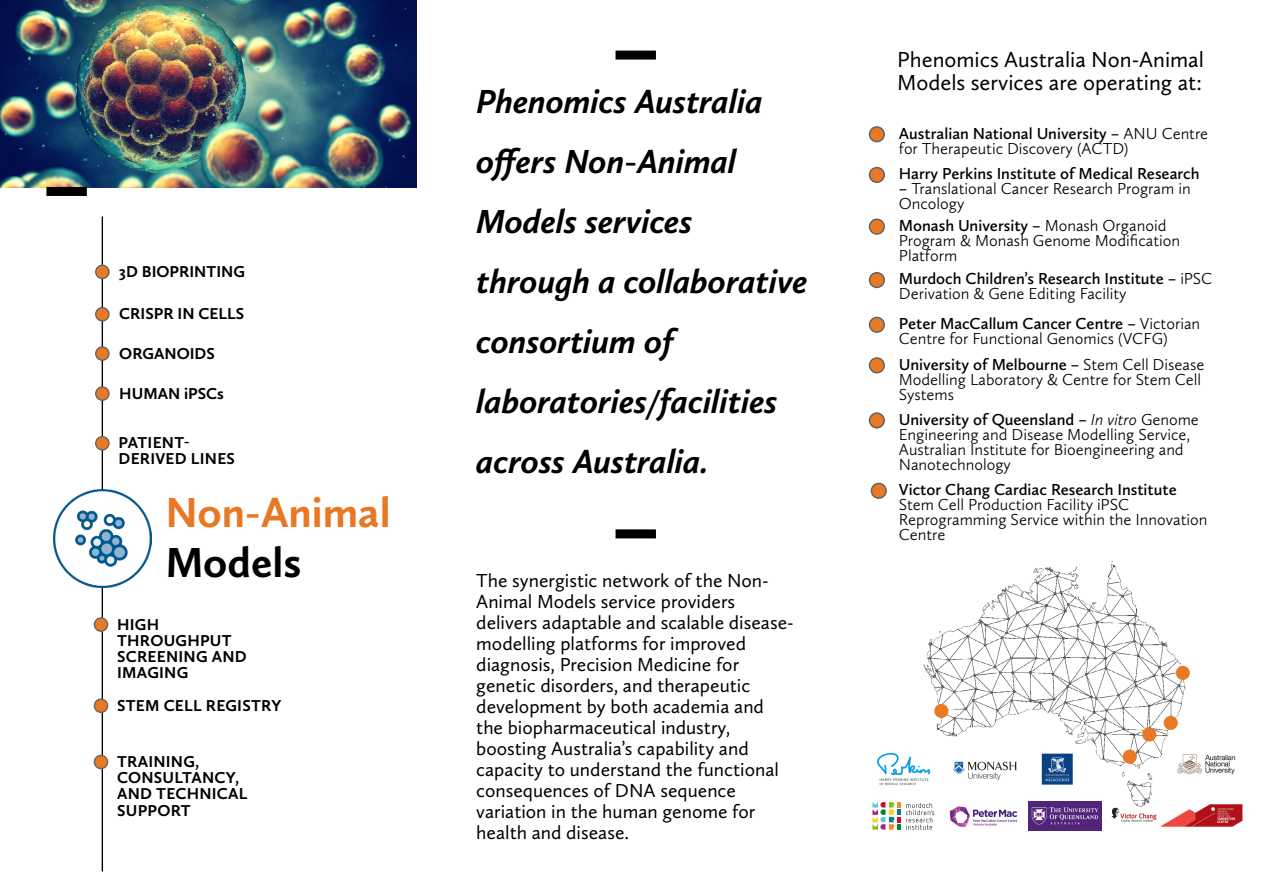
<style>
.page{position:relative;width:1263px;height:893px;background:#fff}
.page>*{position:absolute;margin:0;border:0;box-sizing:border-box;transform-origin:0 0}
.t1{font:700 43.5px "Calluna Sans";color:#e87824}
.t2{font:700 43.5px "Calluna Sans";color:#000}
.t3{font:italic 700 34.5px/60px "Calluna Sans";color:#000}
.t4{font:22.5px/22.5px "Calluna Sans";color:#000}
.t5{font:19.5px/21px "Calluna Sans";color:#000}
.t6{font:300 16.5px/15px "Calluna Sans";color:#000}
.t7{font:600 16.5px/15px "Calluna Sans";color:#000}
.t8{font:700 16.35px/16.2px "Calluna Sans";letter-spacing:.015em;color:#000}
.s1{font-weight:600}
.s2{font-weight:300}
.s3{font-style:italic}
</style>
<div class="page">
<div style="left:615px;top:51px;width:41px;height:9px;background:#000"></div>
<div style="left:615px;top:529px;width:41px;height:9px;background:#000"></div>
<div style="left:869px;top:127px;width:15px;height:15px;background:#e97924;border-radius:50%"></div>
<div style="left:869px;top:126px;width:16px;height:16px;border:2px solid #616464;border-radius:50%"></div>
<div style="left:869px;top:168px;width:15px;height:14px;background:#e97924;border-radius:50%"></div>
<div style="left:869px;top:167px;width:16px;height:16px;border:2px solid #616464;border-radius:50%"></div>
<div style="left:869px;top:219px;width:15px;height:15px;background:#e97924;border-radius:50%"></div>
<div style="left:869px;top:219px;width:16px;height:16px;border:2px solid #616464;border-radius:50%"></div>
<div style="left:869px;top:273px;width:15px;height:14px;background:#e97924;border-radius:50%"></div>
<div style="left:869px;top:272px;width:16px;height:16px;border:2px solid #616464;border-radius:50%"></div>
<div style="left:869px;top:317px;width:15px;height:15px;background:#e97924;border-radius:50%"></div>
<div style="left:869px;top:317px;width:16px;height:16px;border:2px solid #616464;border-radius:50%"></div>
<div style="left:869px;top:358px;width:15px;height:15px;background:#e97924;border-radius:50%"></div>
<div style="left:869px;top:357px;width:16px;height:16px;border:2px solid #616464;border-radius:50%"></div>
<div style="left:869px;top:413px;width:15px;height:15px;background:#e97924;border-radius:50%"></div>
<div style="left:869px;top:412px;width:16px;height:16px;border:2px solid #616464;border-radius:50%"></div>
<div style="left:871px;top:483px;width:15px;height:15px;background:#e97924;border-radius:50%"></div>
<div style="left:871px;top:483px;width:16px;height:16px;border:2px solid #616464;border-radius:50%"></div>
<img style="left:923px;top:561px;width:319px;height:269px">
<div style="left:934px;top:704px;width:14px;height:14px;background:#e97924;border-radius:50%"></div>
<div style="left:1176px;top:666px;width:14px;height:14px;background:#e97924;border-radius:50%"></div>
<div style="left:1164px;top:716px;width:14px;height:14px;background:#e97924;border-radius:50%"></div>
<div style="left:1142px;top:727px;width:14px;height:15px;background:#e97924;border-radius:50%"></div>
<div style="left:1123px;top:750px;width:14px;height:14px;background:#e97924;border-radius:50%"></div>
<img style="left:1028px;top:801px;width:73px;height:30px">
<img style="left:1170px;top:741px;width:72px;height:45px">
<img style="left:948px;top:795px;width:73px;height:35px">
<img style="left:877px;top:746px;width:63px;height:46px">
<img style="left:948px;top:746px;width:129px;height:46px">
<svg style="left:872px;top:802px;width:62px;height:28px"></svg>
<img style="left:0;top:0;width:416px;height:187px">
<hr style="left:102px;top:216px;width:1px;height:655px;background:#000">
<div style="left:96px;top:265px;width:13px;height:13px;background:#e97924;border-radius:50%"></div>
<div style="left:95px;top:265px;width:15px;height:14px;border:1px solid #616464;border-radius:50%"></div>
<svg style="left:96px;top:308px;width:13px;height:13px"></svg>
<div style="left:95px;top:307px;width:15px;height:15px;border:1px solid #616464;border-radius:50%"></div>
<svg style="left:96px;top:347px;width:13px;height:13px"></svg>
<div style="left:95px;top:346px;width:15px;height:15px;border:1px solid #616464;border-radius:50%"></div>
<svg style="left:96px;top:387px;width:13px;height:13px"></svg>
<div style="left:95px;top:386px;width:15px;height:15px;border:1px solid #616464;border-radius:50%"></div>
<div style="left:94px;top:699px;width:14px;height:13px;background:#e97924;border-radius:50%"></div>
<div style="left:94px;top:698px;width:14px;height:15px;border:1px solid #616464;border-radius:50%"></div>
<div style="left:94px;top:755px;width:14px;height:14px;background:#e97924;border-radius:50%"></div>
<div style="left:94px;top:755px;width:14px;height:14px;border:1px solid #616464;border-radius:50%"></div>
<div style="left:94px;top:618px;width:14px;height:13px;background:#e97924;border-radius:50%"></div>
<div style="left:94px;top:617px;width:14px;height:15px;border:1px solid #616464;border-radius:50%"></div>
<div style="left:96px;top:437px;width:13px;height:13px;background:#e97924;border-radius:50%"></div>
<div style="left:95px;top:436px;width:15px;height:14px;border:1px solid #616464;border-radius:50%"></div>
<img style="left:53px;top:490px;width:98px;height:98px">
<div style="left:46px;top:187px;width:41px;height:9px;background:#000"></div>
<p class="t8" style="left:119px;top:263px;width:127px">3D BIOPRINTING</p>
<p class="t8" style="left:119px;top:305px;width:127px">CRISPR IN CELLS</p>
<p class="t8" style="left:119px;top:345px;width:97px">ORGANOIDS</p>
<p class="t8" style="left:119px;top:385px;width:106px">HUMAN iPSCs</p>
<p class="t8" style="left:119px;top:434px;width:118px">PATIENT-<br>DERIVED LINES</p>
<h1 class="t1" style="left:165px;top:486px;width:227px">Non-Animal</h1>
<h1 class="t2" style="left:165px;top:535px;width:137px">Models</h1>
<p class="t8" style="left:117px;top:616px;width:131px">HIGH<br>THROUGHPUT<br>SCREENING AND<br>IMAGING</p>
<p class="t8" style="left:117px;top:697px;width:166px">STEM CELL REGISTRY</p>
<p class="t8" style="left:117px;top:753px;width:132px">TRAINING,<br>CONSULTANCY,<br>AND TECHNICAL<br>SUPPORT</p>
<h2 class="t3" style="left:476px;top:71px;width:333px">Phenomics Australia offers Non-Animal<br>Models services through a collaborative consortium of laboratories/facilities across Australia.</h2>
<p class="t5" style="left:476px;top:569px;width:319px">The synergistic network of the Non-Animal Models service providers delivers adaptable and scalable disease&shy;modelling platforms for improved diagnosis, Precision Medicine for genetic disorders, and therapeutic development by both academia and the biopharmaceutical industry, boosting Australia’s capability and capacity to understand the functional consequences of DNA sequence variation in the human genome for health and disease.</p>
<h3 class="t4" style="left:897px;top:48px;width:308px">Phenomics Australia Non-Animal<br>Models services are operating at:</h3>
<p class="t6" style="left:899px;top:125px;width:311px"><span class="s1">Australian National University –</span> ANU Centre for Therapeutic Discovery (ACTD)</p>
<p class="t7" style="left:899px;top:166px;width:302px">Harry Perkins Institute of Medical Research</p>
<p class="t6" style="left:899px;top:181px;width:293px"><span class="s1">–</span> Translational Cancer Research Program in<br>Oncology</p>
<p class="t6" style="left:899px;top:218px;width:283px"><span class="s1">Monash University –</span> Monash Organoid<br>Program &amp; Monash Genome Modification<br>Platform</p>
<p class="t7" style="left:899px;top:271px;width:315px">Murdoch Children’s Research Institute – <span class="s2">iPSC<br>Derivation &amp; Gene Editing Facility</span></p>
<p class="t6" style="left:899px;top:316px;width:303px"><span class="s1">Peter MacCallum Cancer Centre –</span> Victorian<br>Centre for Functional Genomics (VCFG)</p>
<p class="t6" style="left:899px;top:356px;width:307px"><span class="s1">University of Melbourne –</span> Stem Cell Disease<br>Modelling Laboratory &amp; Centre for Stem Cell<br>Systems</p>
<p class="t6" style="left:899px;top:411px;width:302px"><span class="s1">University of Queensland –</span> <span class="s3">In vitro</span> Genome Engineering and Disease Modelling Service, Australian Institute for Bioengineering and Nanotechnology</p>
<p class="t7" style="left:899px;top:482px;width:279px">Victor Chang Cardiac Research Institute</p>
<p class="t6" style="left:899px;top:497px;width:310px">Stem Cell Production Facility iPSC<br>Reprogramming Service within the Innovation<br>Centre</p>
</div>
